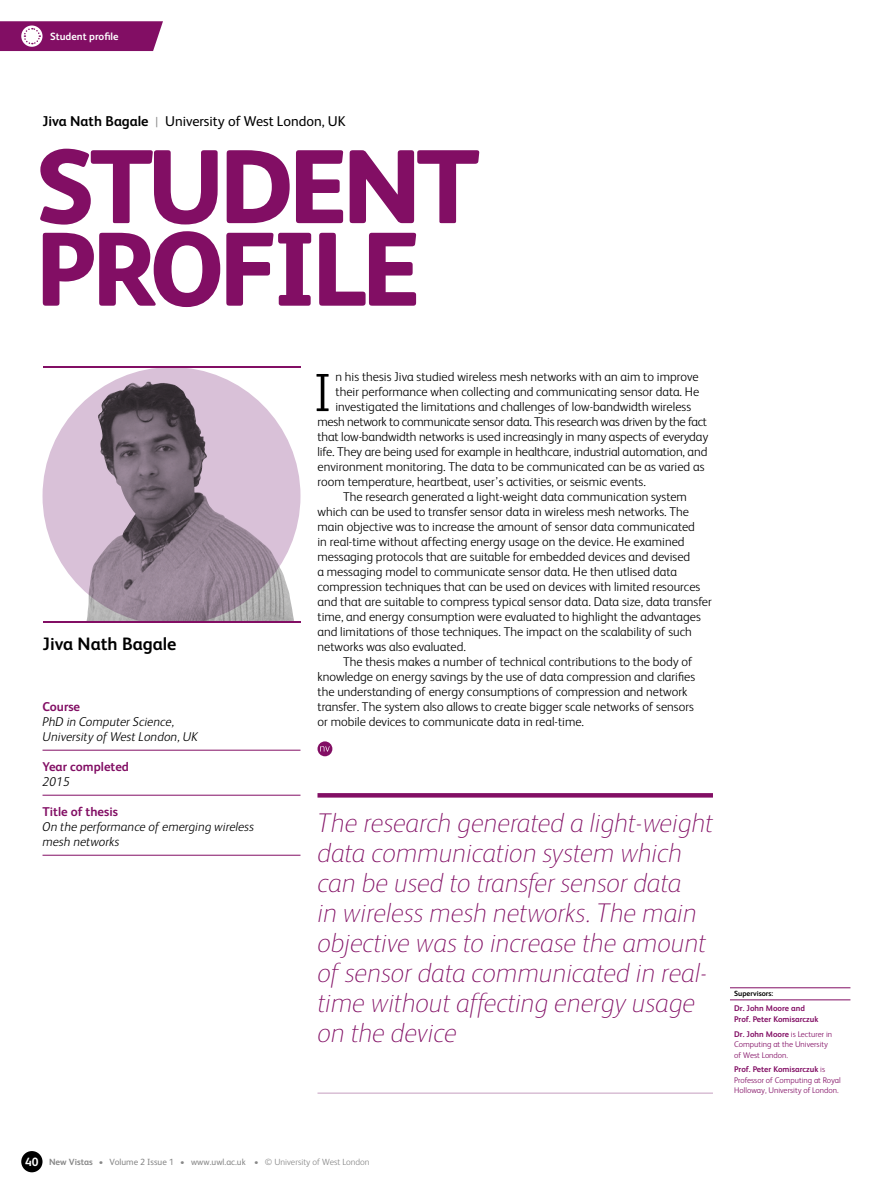
<style>
.page{position:relative;width:893px;height:1191px;background:#fff}
.page>*{position:absolute;margin:0;border:0;box-sizing:border-box;transform-origin:0 0}
.t1{font:800 105px/82.5px "FS Albert";letter-spacing:-.05em;color:#820e64}
.t2{font:300 54px "FS Albert";color:#000}
.t3{font:italic 100 27px/30px "FS Albert";color:#820e64}
.t4{font:700 18px "FS Albert";color:#000}
.t5{font:14.25px "FS Albert";color:#000}
.t6{font:300 12.75px "FS Albert";color:#000}
.t7{font:italic 300 12.75px/15px "FS Albert";color:#000}
.t8{font:300 12.75px "FS Albert";letter-spacing:-.02em;color:#000}
.t9{font:700 12.75px "FS Albert";color:#820e64}
.t10{font:700 10.5px "FS Albert";color:#fff}
.t11{font:300 9px "FS Albert";color:#878787}
.t12{font:300 8.25px/10.5px "FS Albert";color:#820e64}
.t13{font:700 8.25px/10.5px "FS Albert";color:#820e64}
.t14{font:700 7.5px "FS Albert";color:#000}
.s1{font-weight:700}
.s2{font-weight:300;color:#878787}
.s3{font-weight:700;font-size:12px;color:#fff}
.s4{font-weight:400}
</style>
<div class="page">
<div style="left:21px;top:1151px;width:22px;height:21px;background:#000;border-radius:50%"></div>
<div style="left:43px;top:367px;width:257px;height:258px;background:#d9c1d8;border-radius:50%"></div>
<img style="left:86px;top:381px;width:208px;height:240px">
<svg style="left:0;top:21px;width:163px;height:30px"></svg>
<svg style="left:317px;top:793px;width:396px;height:4px;fill:#820e64"></svg>
<hr style="left:317px;top:1092px;width:396px;height:1px;background:#c59ebf">
<hr style="left:43px;top:366px;width:257px;height:1px;background:#820e64">
<svg style="left:317px;top:741px;width:15px;height:15px"></svg>
<svg style="left:320px;top:746px;width:10px;height:5px"></svg>
<hr style="left:730px;top:987px;width:120px;height:1px;background:#820e64">
<hr style="left:730px;top:999px;width:120px;height:1px;background:#820e64">
<div style="left:43px;top:621px;width:257px;height:56px;background:#fff"></div>
<hr style="left:43px;top:621px;width:257px;height:1px;background:#820e64">
<hr style="left:43px;top:750px;width:257px;height:1px;background:#820e64">
<hr style="left:43px;top:795px;width:257px;height:1px;background:#820e64">
<hr style="left:43px;top:855px;width:257px;height:1px;background:#820e64">
<p class="t10" style="left:50px;top:29px;width:70px">Student profile</p>
<p class="t5" style="left:43px;top:112px;width:305px"><span class="s1">Jiva Nath Bagale</span> <span class="s2">|</span> University of West London, UK</p>
<h1 class="t1" style="left:35px;top:141px;width:445px">STUDENT<br>PROFILE</h1>
<h3 class="t4" style="left:43px;top:631px;width:136px">Jiva Nath Bagale</h3>
<p class="t9" style="left:43px;top:698px;width:39px">Course</p>
<p class="t7" style="left:43px;top:713px;width:157px">PhD in Computer Science,<br>University of West London, UK</p>
<p class="t9" style="left:43px;top:758px;width:88px">Year completed</p>
<p class="t7" style="left:43px;top:773px;width:29px">2015</p>
<p class="t9" style="left:43px;top:803px;width:77px">Title of thesis</p>
<p class="t7" style="left:43px;top:818px;width:213px">On the performance of emerging wireless mesh networks</p>
<p class="t6" style="left:335px;top:368px;width:365px">n his thesis Jiva studied wireless mesh networks with an aim to improve</p>
<p class="t6" style="left:335px;top:383px;width:365px">their performance when collecting and communicating sensor data. He</p>
<p class="t6" style="left:335px;top:398px;width:357px">investigated the limitations and challenges of low-bandwidth wireless</p>
<p class="t8" style="left:317px;top:413px;width:391px">mesh network to communicate sensor data. This research was driven by the fact</p>
<p class="t6" style="left:317px;top:428px;width:392px">that low-bandwidth networks is used increasingly in many aspects of everyday</p>
<p class="t6" style="left:317px;top:443px;width:391px">life. They are being used for example in healthcare, industrial automation, and</p>
<p class="t6" style="left:317px;top:458px;width:389px">environment monitoring. The data to be communicated can be as varied as</p>
<p class="t6" style="left:317px;top:473px;width:330px">room temperature, heartbeat, user’s activities, or seismic events.</p>
<p class="t6" style="left:343px;top:488px;width:345px">The research generated a light-weight data communication system</p>
<p class="t6" style="left:317px;top:503px;width:373px">which can be used to transfer sensor data in wireless mesh networks. The</p>
<p class="t6" style="left:317px;top:518px;width:379px">main objective was to increase the amount of sensor data communicated</p>
<p class="t6" style="left:317px;top:533px;width:369px">in real-time without affecting energy usage on the device. He examined</p>
<p class="t6" style="left:317px;top:548px;width:374px">messaging protocols that are suitable for embedded devices and devised</p>
<p class="t6" style="left:317px;top:563px;width:361px">a messaging model to communicate sensor data. He then utlised data</p>
<p class="t6" style="left:317px;top:578px;width:384px">compression techniques that can be used on devices with limited resources</p>
<p class="t6" style="left:317px;top:593px;width:396px">and that are suitable to compress typical sensor data. Data size, data transfer</p>
<p class="t6" style="left:317px;top:608px;width:385px">time, and energy consumption were evaluated to highlight the advantages</p>
<p class="t6" style="left:317px;top:623px;width:376px">and limitations of those techniques. The impact on the scalability of such</p>
<p class="t6" style="left:317px;top:638px;width:150px">networks was also evaluated.</p>
<p class="t6" style="left:343px;top:653px;width:351px">The thesis makes a number of technical contributions to the body of</p>
<p class="t6" style="left:317px;top:668px;width:379px">knowledge on energy savings by the use of data compression and clarifies</p>
<p class="t6" style="left:317px;top:683px;width:371px">the understanding of energy consumptions of compression and network</p>
<p class="t6" style="left:317px;top:698px;width:378px">transfer. The system also allows to create bigger scale networks of sensors</p>
<p class="t6" style="left:317px;top:713px;width:268px">or mobile devices to communicate data in real-time.</p>
<h2 class="t2" style="left:313px;top:357px;width:20px">I</h2>
<p class="t3" style="left:317px;top:806px;width:397px">The research generated a light-weight data communication system which can be used to transfer sensor data<br>in wireless mesh networks. The main objective was to increase the amount of sensor data communicated in real&shy;time without affecting energy usage on the device</p>
<p class="t14" style="left:734px;top:988px;width:41px">Supervisors:</p>
<p class="t13" style="left:734px;top:1002px;width:86px">Dr. John Moore and<br>Prof. Peter Komisarczuk</p>
<p class="t12" style="left:734px;top:1028px;width:99px"><span class="s1">Dr. John Moore</span> is Lecturer in<br>Computing at the University of West London.</p>
<p class="t12" style="left:734px;top:1063px;width:108px"><span class="s1">Prof. Peter Komisarczuk</span> is<br>Professor of Computing at Royal<br>Holloway, University of London.</p>
<p class="t11" style="left:25px;top:1156px;width:346px"><span class="s3">40</span> <span class="s1">New Vistas</span> • <span class="s4">Volume 2 Issue 1</span> • <span class="s4">www.uwl.ac.uk</span> • © University of West London</p>
</div>
